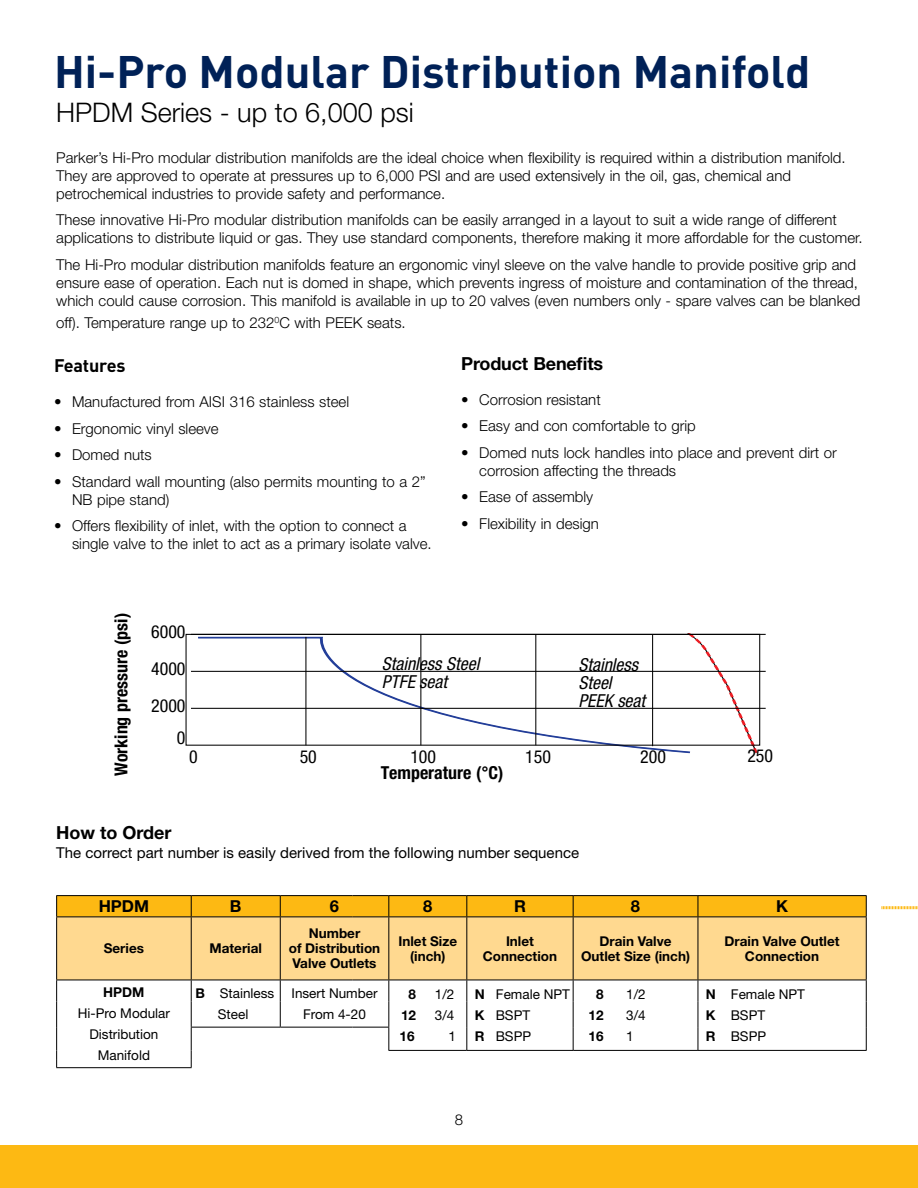
<style>
.page{position:relative;width:918px;height:1188px;background:#fff}
.page>*{position:absolute;margin:0;border:0;box-sizing:border-box;transform-origin:0 0}
.t1{font:700 45px "DINOT";color:#002157}
.t2{font:300 27px "Helvetica Neue LT Std";color:#000}
.t3{font:700 18px "Helvetica Neue LT Std";letter-spacing:-.01em;color:#000}
.t4{font:700 18px "DINOT";letter-spacing:-.01em;color:#000}
.t5{font:italic condensed 17.85px/17.9px "Helvetica Neue LT Std";color:#000}
.t6{font:700 condensed 17.85px "Helvetica Neue LT Std";color:#000}
.t7{font:condensed 17.85px/37px "Helvetica Neue LT Std";color:#000;text-align:justify}
.t8{font:700 16.5px "Helvetica Neue LT Std";color:#000}
.t9{font:300 15px/18px "Helvetica Neue LT Std";color:#000}
.t10{font:15px "Helvetica Neue LT Std";color:#000}
.t11{font:700 13.5px/15px "Helvetica Neue LT Std";color:#000;text-align:center}
.t12{font:13.5px/21px "Helvetica Neue LT Std";color:#000;text-align:center}
.s1{font-weight:700}
</style>
<div class="page">
<div style="left:0;top:1146px;width:918px;height:42px;background:#fdb913"></div>
<div style="left:57px;top:917px;width:809px;height:63px;background:#ffd990"></div>
<svg style="left:57px;top:981px;width:809px;height:88px"></svg>
<hr style="left:56px;top:895px;width:135px;height:1px;background:#000">
<hr style="left:191px;top:895px;width:30px;height:1px;background:#000">
<hr style="left:221px;top:895px;width:59px;height:1px;background:#000">
<hr style="left:280px;top:895px;width:73px;height:1px;background:#000">
<hr style="left:353px;top:895px;width:36px;height:1px;background:#000">
<hr style="left:389px;top:895px;width:78px;height:1px;background:#000">
<hr style="left:467px;top:895px;width:106px;height:1px;background:#000">
<hr style="left:573px;top:895px;width:125px;height:1px;background:#000">
<hr style="left:56px;top:917px;width:1px;height:63px;background:#000">
<hr style="left:191px;top:917px;width:1px;height:63px;background:#000">
<hr style="left:191px;top:980px;width:30px;height:1px;background:#000">
<hr style="left:221px;top:980px;width:59px;height:1px;background:#000">
<hr style="left:191px;top:1027px;width:30px;height:1px;background:#000">
<hr style="left:221px;top:1027px;width:59px;height:1px;background:#000">
<hr style="left:56px;top:980px;width:135px;height:1px;background:#000">
<svg style="left:56px;top:980px;width:1px;height:87px"></svg>
<hr style="left:56px;top:1067px;width:136px;height:1px;background:#000">
<svg style="left:191px;top:980px;width:1px;height:87px"></svg>
<hr style="left:280px;top:917px;width:1px;height:63px;background:#000">
<hr style="left:388px;top:917px;width:1px;height:63px;background:#000">
<hr style="left:466px;top:917px;width:1px;height:63px;background:#000">
<hr style="left:698px;top:895px;width:169px;height:1px;background:#000">
<svg style="left:56px;top:896px;width:811px;height:21px;background:#f3b112"></svg>
<hr style="left:698px;top:916px;width:169px;height:1px;background:#000">
<hr style="left:866px;top:917px;width:1px;height:63px;background:#000">
<hr style="left:698px;top:980px;width:169px;height:1px;background:#000">
<svg style="left:866px;top:980px;width:1px;height:70px"></svg>
<hr style="left:698px;top:1050px;width:169px;height:1px;background:#000">
<hr style="left:573px;top:917px;width:1px;height:63px;background:#000">
<hr style="left:698px;top:917px;width:1px;height:63px;background:#000">
<hr style="left:280px;top:980px;width:73px;height:1px;background:#000">
<hr style="left:353px;top:980px;width:36px;height:1px;background:#000">
<hr style="left:389px;top:980px;width:78px;height:1px;background:#000">
<svg style="left:280px;top:980px;width:1px;height:47px"></svg>
<hr style="left:280px;top:1027px;width:73px;height:1px;background:#000">
<hr style="left:353px;top:1027px;width:36px;height:1px;background:#000">
<svg style="left:388px;top:980px;width:1px;height:70px"></svg>
<hr style="left:388px;top:1050px;width:79px;height:1px;background:#000">
<hr style="left:467px;top:980px;width:106px;height:1px;background:#000">
<hr style="left:573px;top:980px;width:125px;height:1px;background:#000">
<svg style="left:466px;top:980px;width:1px;height:70px"></svg>
<svg style="left:573px;top:980px;width:1px;height:70px"></svg>
<svg style="left:698px;top:980px;width:1px;height:70px"></svg>
<hr style="left:467px;top:1050px;width:106px;height:1px;background:#000">
<hr style="left:573px;top:1050px;width:125px;height:1px;background:#000">
<svg style="left:195px;top:633px;width:565px;height:120px"></svg>
<svg style="left:195px;top:636px;width:498px;height:118px"></svg>
<hr style="left:305px;top:637px;width:1px;height:108px;background:#000">
<hr style="left:420px;top:634px;width:1px;height:111px;background:#000">
<hr style="left:535px;top:634px;width:1px;height:111px;background:#000">
<hr style="left:191px;top:634px;width:575px;height:1px;background:#000">
<hr style="left:191px;top:671px;width:575px;height:1px;background:#000">
<hr style="left:191px;top:708px;width:575px;height:1px;background:#000">
<div style="left:186px;top:634px;width:574px;height:112px;border:1px solid #000"></div>
<hr style="left:652px;top:635px;width:1px;height:111px;background:#000">
<svg style="left:882px;top:906px;width:36px;height:3px"></svg>
<h1 class="t1" style="left:54px;top:42px;width:758px">Hi-Pro Modular Distribution Manifold</h1>
<h2 class="t2" style="left:56px;top:96px;width:359px">HPDM Series - up to 6,000 psi</h2>
<p class="t9" style="left:56px;top:148px;width:791px">Parker’s Hi-Pro modular distribution manifolds are the ideal choice when flexibility is required within a distribution manifold.<br>They are approved to operate at pressures up to 6,000 PSI and are used extensively in the oil, gas, chemical and petrochemical industries to provide safety and performance.</p>
<p class="t9" style="left:56px;top:211px;width:808px">These innovative Hi-Pro modular distribution manifolds can be easily arranged in a layout to suit a wide range of different applications to distribute liquid or gas. They use standard components, therefore making it more affordable for the customer.</p>
<p class="t9" style="left:56px;top:255px;width:806px">The Hi-Pro modular distribution manifolds feature an ergonomic vinyl sleeve on the valve handle to provide positive grip and ensure ease of operation. Each nut is domed in shape, which prevents ingress of moisture and contamination of the thread, which could cause corrosion. This manifold is available in up to 20 valves (even numbers only - spare valves can be blanked</p>
<p class="t9" style="left:56px;top:313px;width:351px">off). Temperature range up to 232<sup>0</sup>C with PEEK seats.</p>
<p class="t4" style="left:54px;top:354px;width:73px">Features</p>
<p class="t9" style="left:54px;top:393px;width:297px">• Manufactured from AISI 316 stainless steel</p>
<p class="t9" style="left:54px;top:419px;width:166px">• Ergonomic vinyl sleeve</p>
<p class="t9" style="left:54px;top:446px;width:99px">• Domed nuts</p>
<p class="t9" style="left:72px;top:472px;width:355px;text-indent:-18px">• Standard wall mounting (also permits mounting to a 2”<br>NB pipe stand)</p>
<p class="t9" style="left:72px;top:517px;width:361px;text-indent:-18px">• Offers flexibility of inlet, with the option to connect a single valve to the inlet to act as a primary isolate valve.</p>
<p class="t3" style="left:461px;top:352px;width:144px">Product Benefits</p>
<p class="t9" style="left:461px;top:390px;width:141px">• Corrosion resistant</p>
<p class="t9" style="left:461px;top:417px;width:236px">• Easy and con comfortable to grip</p>
<p class="t9" style="left:479px;top:443px;width:359px;text-indent:-18px">• Domed nuts lock handles into place and prevent dirt or corrosion affecting the threads</p>
<p class="t9" style="left:461px;top:488px;width:133px">• Ease of assembly</p>
<p class="t9" style="left:461px;top:514px;width:139px">• Flexibility in design</p>
<p class="t6" style="left:110px;top:776px;width:164px;rotate:-90deg">Working pressure (psi)</p>
<p class="t7" style="left:151px;top:613px;width:36px">6000<br>4000<br>2000</p>
<p class="t7" style="left:177px;top:719px;width:10px">0</p>
<p class="t7" style="left:189px;top:738px;width:10px">0</p>
<p class="t5" style="left:382px;top:655px;width:99px">Stainless Steel<br>PTFE seat</p>
<p class="t5" style="left:579px;top:656px;width:68px">Stainless<br>Steel<br>PEEK seat</p>
<p class="t7" style="left:300px;top:738px;width:19px">50</p>
<p class="t7" style="left:410px;top:738px;width:27px">100</p>
<p class="t7" style="left:525px;top:738px;width:27px">150</p>
<p class="t7" style="left:640px;top:738px;width:27px">200</p>
<p class="t7" style="left:747px;top:737px;width:27px">250</p>
<p class="t6" style="left:381px;top:762px;width:124px">Temperature (°C)</p>
<p class="t3" style="left:56px;top:821px;width:117px">How to Order</p>
<p class="t10" style="left:56px;top:844px;width:524px">The correct part number is easily derived from the following number sequence</p>
<p class="t8" style="left:99px;top:896px;width:52px">HPDM</p>
<p class="t8" style="left:230px;top:896px;width:13px">B</p>
<p class="t8" style="left:330px;top:896px;width:11px">6</p>
<p class="t8" style="left:423px;top:896px;width:11px">8</p>
<p class="t8" style="left:514px;top:896px;width:13px">R</p>
<p class="t8" style="left:631px;top:896px;width:11px">8</p>
<p class="t8" style="left:776px;top:896px;width:13px">K</p>
<p class="t11" style="left:104px;top:941px;width:42px">Series</p>
<p class="t11" style="left:210px;top:941px;width:54px">Material</p>
<p class="t11" style="left:289px;top:926px;width:93px">Number<br>of Distribution<br>Valve Outlets</p>
<p class="t11" style="left:398px;top:933px;width:60px">Inlet Size (inch)</p>
<p class="t11" style="left:483px;top:933px;width:76px">Inlet<br>Connection</p>
<p class="t11" style="left:581px;top:933px;width:110px">Drain Valve<br>Outlet Size (inch)</p>
<p class="t11" style="left:725px;top:933px;width:117px">Drain Valve Outlet<br>Connection</p>
<p class="t11" style="left:103px;top:985px;width:43px">HPDM</p>
<p class="t12" style="left:78px;top:1003px;width:94px">Hi-Pro Modular<br>Distribution<br>Manifold</p>
<p class="t12" style="left:195px;top:982px;width:81px"><span class="s1">B</span> Stainless<br>Steel</p>
<p class="t12" style="left:292px;top:982px;width:88px">Insert Number<br>From 4-20</p>
<p class="t11" style="left:409px;top:986px;width:9px">8</p>
<p class="t12" style="left:435px;top:984px;width:21px">1/2</p>
<p class="t11" style="left:401px;top:1007px;width:17px">12</p>
<p class="t12" style="left:435px;top:1005px;width:21px">3/4</p>
<p class="t11" style="left:400px;top:1028px;width:17px">16</p>
<p class="t12" style="left:448px;top:1026px;width:9px">1</p>
<p class="t12" style="left:475px;top:984px;width:97px;text-align:left"><span class="s1">N</span> Female NPT<br><span class="s1">K</span> BSPT<br><span class="s1">R</span> BSPP</p>
<p class="t11" style="left:596px;top:986px;width:9px">8</p>
<p class="t12" style="left:626px;top:984px;width:21px">1/2</p>
<p class="t11" style="left:589px;top:1007px;width:17px">12</p>
<p class="t12" style="left:626px;top:1005px;width:21px">3/4</p>
<p class="t11" style="left:589px;top:1028px;width:17px">16</p>
<p class="t12" style="left:626px;top:1026px;width:9px">1</p>
<p class="t9" style="left:455px;top:1110px;width:10px">8</p>
<p class="t12" style="left:706px;top:984px;width:101px;text-align:left"><span class="s1">N</span> Female NPT<br><span class="s1">K</span> BSPT<br><span class="s1">R</span> BSPP</p>
</div>
